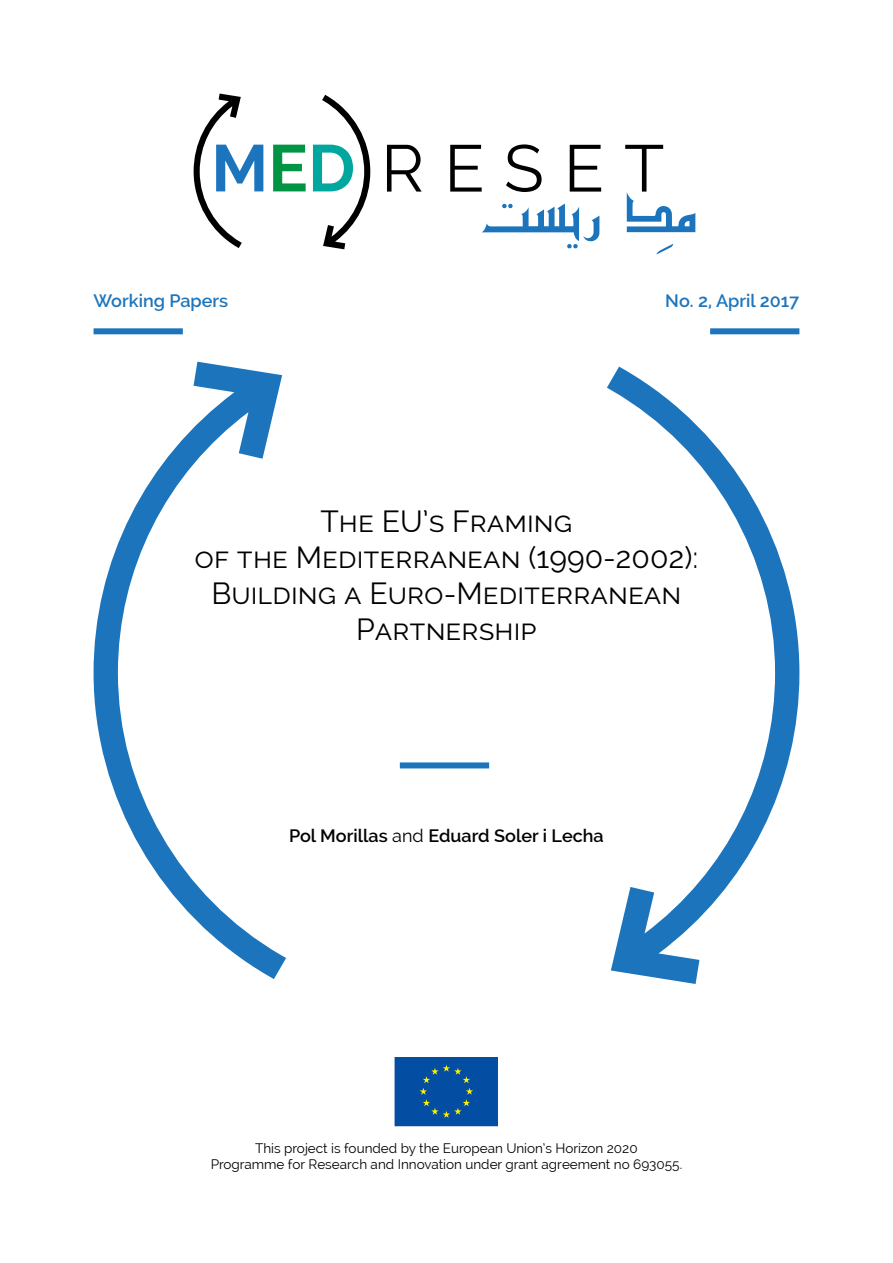
<style>
.page{position:relative;width:893px;height:1263px;background:#fff}
.page>*{position:absolute;margin:0;border:0;box-sizing:border-box;transform-origin:0 0}
.t1{font:30px/36px "Raleway";color:#000;text-align:center}
.t2{font:600 18px "Raleway";color:#000}
.t3{font:600 18px "Raleway";color:#1c75bc}
.t4{font:13.5px/16.2px "Raleway";color:#000;text-align:center}
.s1{font-weight:400}
</style>
<div class="page">
<svg style="left:394px;top:1057px;width:104px;height:70px;background:#0d559f"></svg>
<svg style="left:194px;top:94px;width:69px;height:154px"></svg>
<svg style="left:273px;top:145px;width:33px;height:46px"></svg>
<svg style="left:313px;top:95px;width:57px;height:154px"></svg>
<svg style="left:387px;top:145px;width:35px;height:47px"></svg>
<svg style="left:450px;top:145px;width:32px;height:47px"></svg>
<svg style="left:506px;top:144px;width:36px;height:48px"></svg>
<svg style="left:570px;top:145px;width:31px;height:47px"></svg>
<svg style="left:625px;top:145px;width:70px;height:87px"></svg>
<svg style="left:482px;top:204px;width:117px;height:44px"></svg>
<svg style="left:656px;top:244px;width:17px;height:10px"></svg>
<div style="left:400px;top:762px;width:89px;height:6px;background:#1c75bc"></div>
<svg style="left:607px;top:367px;width:192px;height:617px"></svg>
<svg style="left:94px;top:362px;width:192px;height:617px"></svg>
<div style="left:94px;top:328px;width:89px;height:6px;background:#1c75bc"></div>
<div style="left:710px;top:328px;width:89px;height:6px;background:#1c75bc"></div>
<h2 class="t3" style="left:94px;top:290px;width:136px">Working Papers</h2>
<h2 class="t3" style="left:665px;top:290px;width:136px">No. 2, April 2017</h2>
<h1 class="t1" style="left:195px;top:503px;width:505px">The EU’s Framing<br>of the Mediterranean (1990-2002):<br>Building a Euro-Mediterranean<br>Partnership</h1>
<h2 class="t2" style="left:289px;top:825px;width:316px">Pol Morillas <span class="s1">and</span> Eduard Soler i Lecha</h2>
<p class="t4" style="left:211px;top:1140px;width:473px">This project is founded by the European Union’s Horizon 2020<br>Programme for Research and Innovation under grant agreement no 693055.</p>
</div>
